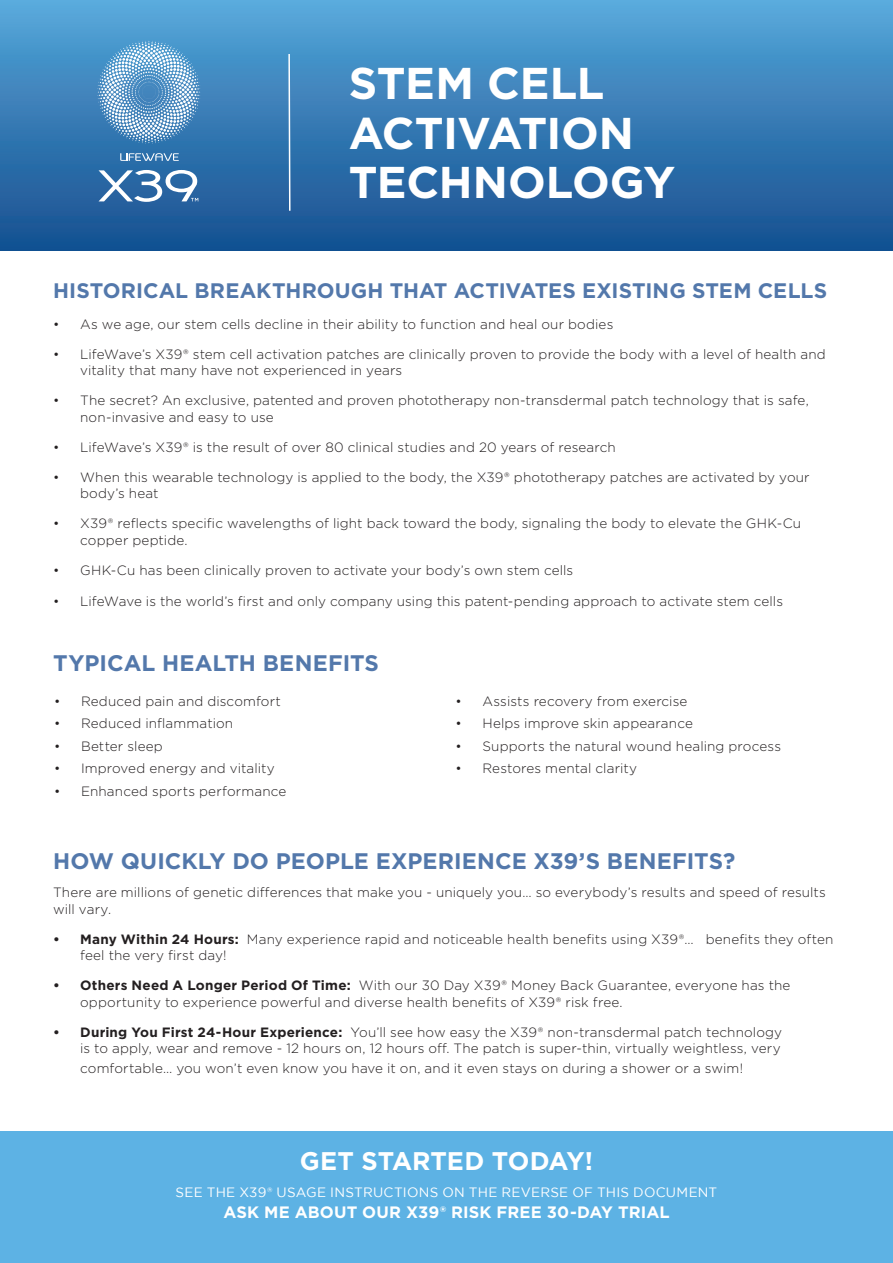
<style>
.page{position:relative;width:893px;height:1263px;background:#fff}
.page>*{position:absolute;margin:0;border:0;box-sizing:border-box;transform-origin:0 0}
.Header_02{font:700 44.55px/49.5px "Gotham";letter-spacing:-.01em;color:#fff}
.Body_text{font:700 25.5px "Gotham";color:#fff}
.Body_text-2{font:700 22.5px "Gotham";letter-spacing:.005em;color:#5378ab}
.Body_text-3{font:700 21px "Gotham";color:#5378ab}
.Body_text-4{font:700 16.5px "Gotham";letter-spacing:.005em;color:#fff}
.Body_text-5{font:300 13.5px/16.5px "Gotham";letter-spacing:.01em;color:#231f20}
.Body_text-6{font:13.5px "Gotham";letter-spacing:.015em;color:#fff}
.s1{font-weight:700}
</style>
<div class="page">
<div style="left:0;top:0;width:893px;height:251px;background:linear-gradient(to bottom,#58a8da,#144e8f)"></div>
<svg style="left:97px;top:40px;width:104px;height:105px;background:#6fa4ce"></svg>
<svg style="left:120px;top:153px;width:59px;height:8px"></svg>
<svg style="left:99px;top:170px;width:99px;height:32px"></svg>
<svg style="left:288px;top:52px;width:3px;height:160px"></svg>
<div style="left:0;top:1132px;width:893px;height:131px;background:#5db2e4"></div>
<p class="Header_02" style="left:349px;top:58px;width:328px">STEM CELL<br>ACTIVATION<br>TECHNOLOGY</p>
<p class="Body_text-3" style="left:53px;top:277px;width:776px">HISTORICAL BREAKTHROUGH THAT ACTIVATES EXISTING STEM CELLS</p>
<p class="Body_text-5" style="left:53px;top:315px;width:562px">• As we age, our stem cells decline in their ability to function and heal our bodies</p>
<p class="Body_text-5" style="left:80px;top:345px;width:747px;text-indent:-27px">• LifeWave’s X39® stem cell activation patches are clinically proven to provide the body with a level of health and vitality that many have not experienced in years</p>
<p class="Body_text-5" style="left:80px;top:392px;width:730px;text-indent:-27px">• The secret? An exclusive, patented and proven phototherapy non-transdermal patch technology that is safe, non-invasive and easy to use</p>
<p class="Body_text-5" style="left:53px;top:438px;width:564px">• LifeWave’s X39® is the result of over 80 clinical studies and 20 years of research</p>
<p class="Body_text-5" style="left:80px;top:468px;width:731px;text-indent:-27px">• When this wearable technology is applied to the body, the X39® phototherapy patches are activated by your body’s heat</p>
<p class="Body_text-5" style="left:80px;top:515px;width:723px;text-indent:-27px">• X39® reflects specific wavelengths of light back toward the body, signaling the body to elevate the GHK-Cu copper peptide.</p>
<p class="Body_text-5" style="left:53px;top:561px;width:522px">• GHK-Cu has been clinically proven to activate your body’s own stem cells</p>
<p class="Body_text-5" style="left:53px;top:593px;width:731px">• LifeWave is the world’s first and only company using this patent-pending approach to activate stem cells</p>
<p class="Body_text-2" style="left:53px;top:648px;width:327px">TYPICAL HEALTH BENEFITS</p>
<p class="Body_text-5" style="left:54px;top:692px;width:228px">• Reduced pain and discomfort</p>
<p class="Body_text-5" style="left:54px;top:715px;width:181px">• Reduced inflammation</p>
<p class="Body_text-5" style="left:54px;top:737px;width:110px">• Better sleep</p>
<p class="Body_text-5" style="left:54px;top:760px;width:222px">• Improved energy and vitality</p>
<p class="Body_text-5" style="left:54px;top:782px;width:234px">• Enhanced sports performance</p>
<p class="Body_text-5" style="left:455px;top:692px;width:233px">• Assists recovery from exercise</p>
<p class="Body_text-5" style="left:455px;top:715px;width:239px">• Helps improve skin appearance</p>
<p class="Body_text-5" style="left:455px;top:737px;width:327px">• Supports the natural wound healing process</p>
<p class="Body_text-5" style="left:455px;top:760px;width:183px">• Restores mental clarity</p>
<p class="Body_text-2" style="left:53px;top:846px;width:684px">HOW QUICKLY DO PEOPLE EXPERIENCE X39’S BENEFITS?</p>
<p class="Body_text-5" style="left:53px;top:884px;width:774px">There are millions of genetic differences that make you - uniquely you… so everybody’s results and speed of results will vary.</p>
<p class="Body_text-5" style="left:80px;top:930px;width:755px;text-indent:-27px"><span class="s1">• Many Within 24 Hours:</span> Many experience rapid and noticeable health benefits using X39®… benefits they often feel the very first day!</p>
<p class="Body_text-5" style="left:80px;top:977px;width:712px;text-indent:-27px"><span class="s1">• Others Need A Longer Period Of Time:</span> With our 30 Day X39® Money Back Guarantee, everyone has the opportunity to experience powerful and diverse health benefits of X39® risk free.</p>
<p class="Body_text-5" style="left:53px;top:1023px;width:731px;text-align:right"><span class="s1">• During You First 24-Hour Experience:</span> You’ll see how easy the X39® non-transdermal patch technology is to apply, wear and remove - 12 hours on, 12 hours off. The patch is super-thin, virtually weightless, very</p>
<p class="Body_text-5" style="left:80px;top:1059px;width:664px">comfortable… you won’t even know you have it on, and it even stays on during a shower or a swim!</p>
<p class="Body_text" style="left:300px;top:1144px;width:295px">GET STARTED TODAY!</p>
<p class="Body_text-6" style="left:176px;top:1183px;width:543px">SEE THE X39® USAGE INSTRUCTIONS ON THE REVERSE OF THIS DOCUMENT</p>
<p class="Body_text-4" style="left:223px;top:1201px;width:448px">ASK ME ABOUT OUR X39® RISK FREE 30-DAY TRIAL</p>
</div>
